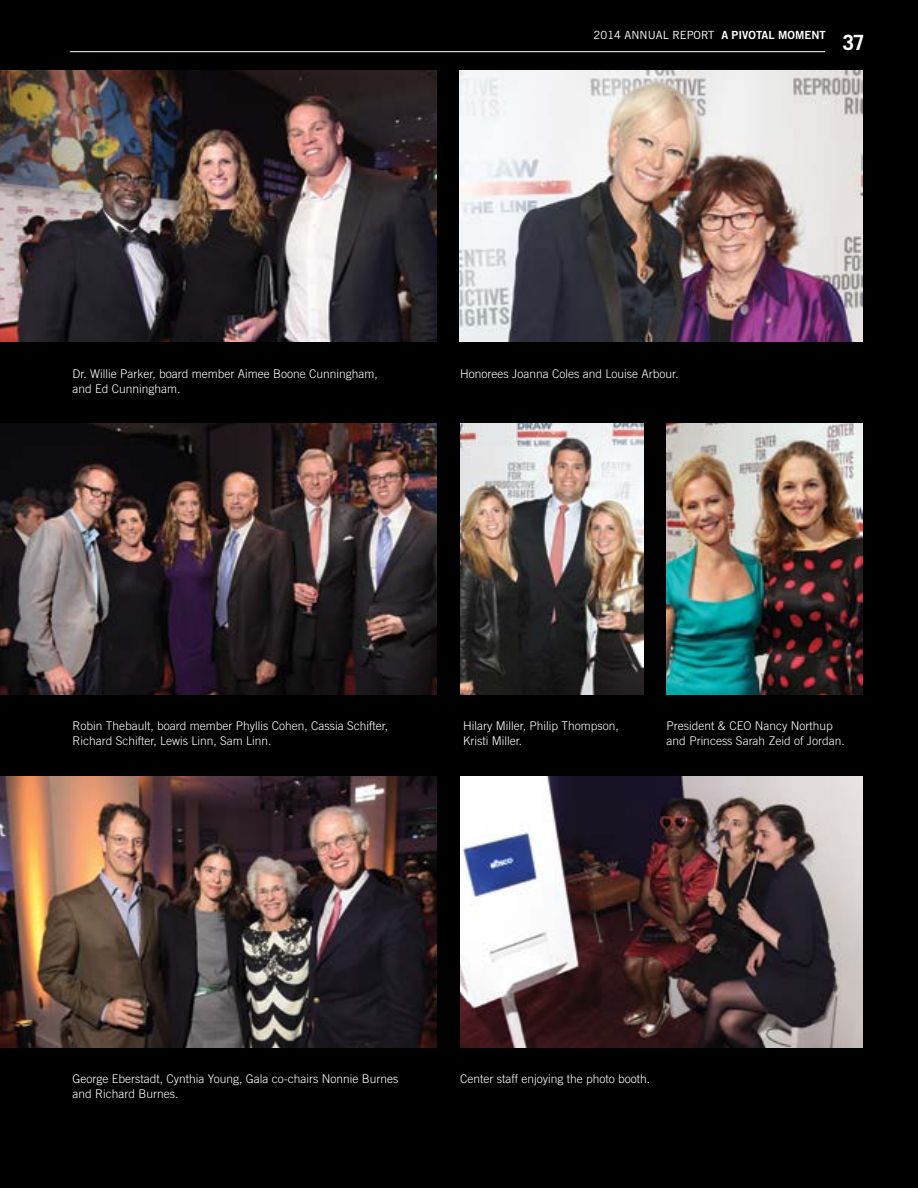
<style>
.page{position:relative;width:918px;height:1188px;background:#000}
.page>*{position:absolute;margin:0;border:0;box-sizing:border-box;transform-origin:0 0}
.t1{font:700 21px "Trade Gothic";color:#fff}
.t2{font:300 12px/15px "Trade Gothic";color:#fff}
.t3{font:11.25px "Trade Gothic";color:#fff}
.s1{font-family:"Trade Gothic Bold Two"}
</style>
<div class="page">
<img style="left:667px;top:423px;width:195px;height:271px">
<img style="left:460px;top:423px;width:183px;height:271px">
<img style="left:460px;top:777px;width:402px;height:271px">
<img style="left:459px;top:70px;width:403px;height:271px">
<img style="left:0;top:70px;width:436px;height:271px">
<img style="left:0;top:777px;width:436px;height:271px">
<img style="left:0;top:423px;width:436px;height:271px">
<hr style="left:70px;top:51px;width:755px;height:1px;background:#fff">
<p class="t3" style="left:594px;top:29px;width:234px">2014 ANNUAL REPORT <span class="s1">A PIVOTAL MOMENT</span></p>
<h1 class="t1" style="left:842px;top:30px;width:24px">37</h1>
<p class="t2" style="left:72px;top:366px;width:307px">Dr. Willie Parker, board member Aimee Boone Cunningham, and Ed Cunningham.</p>
<p class="t2" style="left:460px;top:366px;width:220px">Honorees Joanna Coles and Louise Arbour.</p>
<p class="t2" style="left:72px;top:718px;width:317px">Robin Thebault, board member Phyllis Cohen, Cassia Schifter,<br>Richard Schifter, Lewis Linn, Sam Linn.</p>
<p class="t2" style="left:463px;top:718px;width:157px">Hilary Miller, Philip Thompson,<br>Kristi Miller.</p>
<p class="t2" style="left:667px;top:718px;width:180px">President &amp; CEO Nancy Northup and Princess Sarah Zeid of Jordan.</p>
<p class="t2" style="left:72px;top:1071px;width:328px">George Eberstadt, Cynthia Young, Gala co-chairs Nonnie Burnes and Richard Burnes.</p>
<p class="t2" style="left:460px;top:1071px;width:192px">Center staff enjoying the photo booth.</p>
</div>
